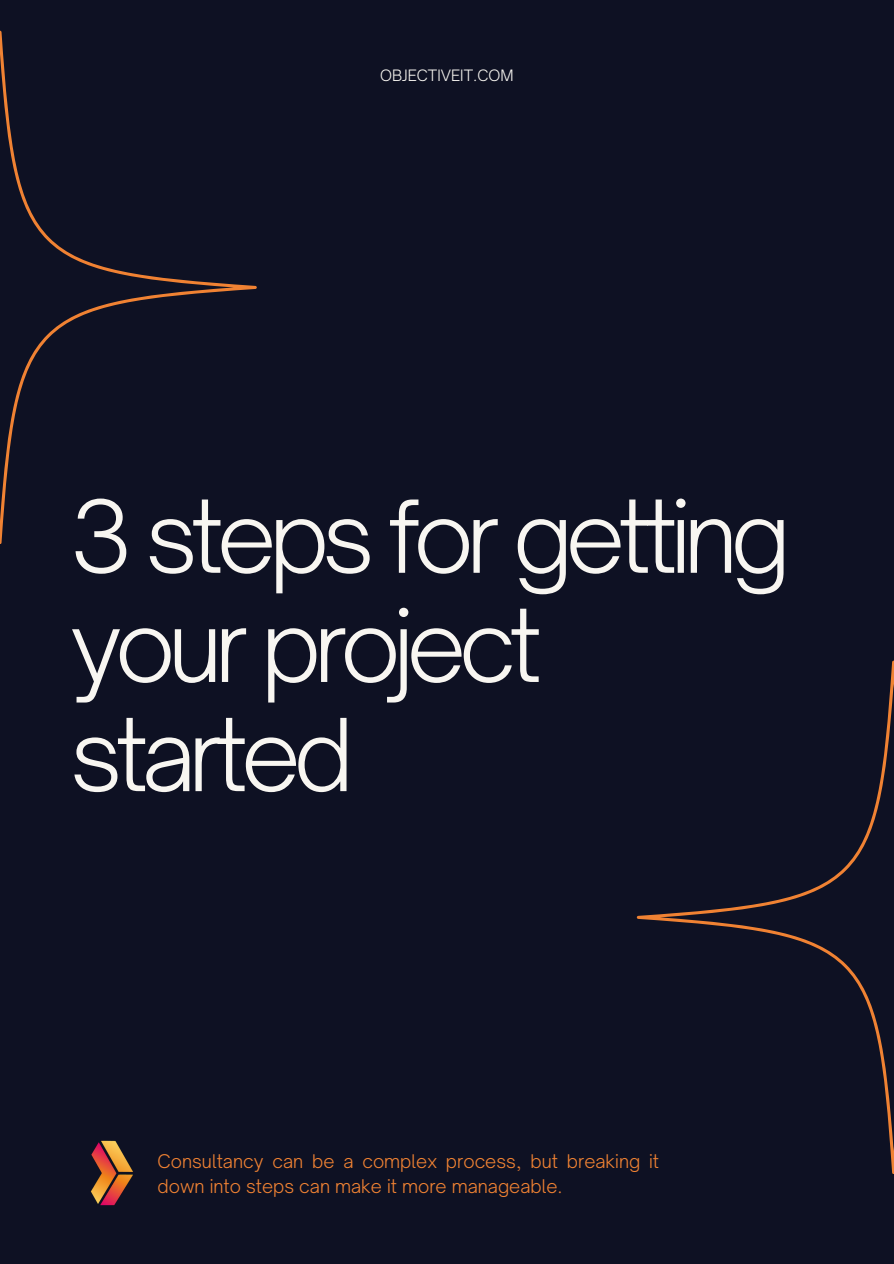
<style>
.page{position:relative;width:894px;height:1264px;background:#fff}
.page>*{position:absolute;margin:0;border:0;box-sizing:border-box;transform-origin:0 0}
.t1{font:300 96px/109.2px "Open Sauce One";letter-spacing:-.07em;color:#f8f6f1}
.t2{font:300 18px/24.8px "Open Sauce One";color:#f08233}
.t3{font:300 15px "Open Sauce One";color:#f8f6f1}
</style>
<div class="page">
<div style="left:0;top:0;width:893px;height:1263px;background:#0e1123"></div>
<svg style="left:0;top:31px;width:256px;height:513px"></svg>
<svg style="left:636px;top:661px;width:257px;height:512px"></svg>
<img style="left:91px;top:1140px;width:42px;height:66px">
<h1 class="t3" style="left:380px;top:66px;width:135px">OBJECTIVEIT.COM</h1>
<p class="t1" style="left:70px;top:481px;width:721px">3 steps for getting your project started</p>
<p class="t2" style="left:158px;top:1149px;width:503px">Consultancy can be a complex process, but breaking it down into steps can make it more manageable.</p>
</div>
